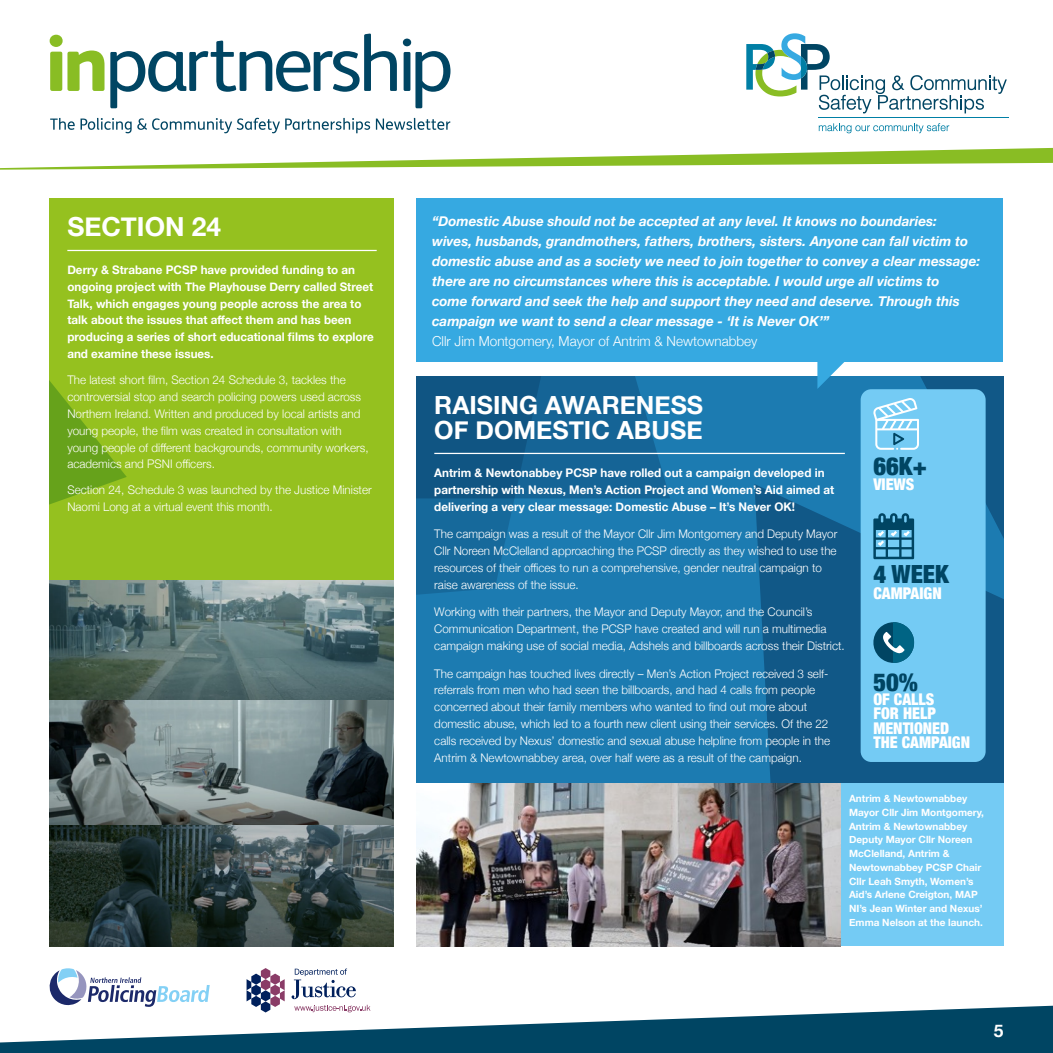
<style>
.page{position:relative;width:1053px;height:1053px;background:#fff}
.page>*{position:absolute;margin:0;border:0;box-sizing:border-box;transform-origin:0 0}
.H2_-_Header{font:700 26.25px "Helvetica Neue";color:#fff}
.H2_-_Header-2{font:700 25px/25px "Helvetica Neue";color:#fff}
.P_-_Leadin{font:900 condensed 25px "Helvetica Neue";color:#004563}
.t1{font:700 17.38px "Helvetica Neue";color:#fff}
.P_-_Leadin-2{font:900 condensed 16.12px/14.4px "Helvetica Neue";color:#fff}
.P_-_Body{font:italic 700 13.75px/20px "Helvetica Neue";color:#fff}
.P_-_Body-2{font:300 13.75px "Helvetica Neue";color:#fff}
.P_-_Body-3{font:300 11.88px/16.9px "Helvetica Neue";color:#fff}
.P_-_Leadin-3{font:700 11.88px/16.9px "Helvetica Neue";color:#fff}
.t2{font:700 10px/13.8px "Helvetica Neue";color:#fff}
</style>
<div class="page">
<svg style="left:0;top:1005px;width:1052px;height:47px;fill:#004563"></svg>
<svg style="left:7px;top:33px;width:1045px;height:135px"></svg>
<svg style="left:50px;top:35px;width:54px;height:56px"></svg>
<svg style="left:110px;top:34px;width:287px;height:74px"></svg>
<svg style="left:403px;top:39px;width:47px;height:69px"></svg>
<svg style="left:50px;top:118px;width:320px;height:15px"></svg>
<svg style="left:376px;top:118px;width:74px;height:12px"></svg>
<svg style="left:246px;top:968px;width:39px;height:44px"></svg>
<svg style="left:291px;top:968px;width:79px;height:44px"></svg>
<svg style="left:50px;top:968px;width:160px;height:38px"></svg>
<svg style="left:818px;top:123px;width:131px;height:10px"></svg>
<hr style="left:818px;top:117px;width:190px;height:1px;background:#007fa5">
<svg style="left:746px;top:33px;width:260px;height:80px"></svg>
<div style="left:50px;top:198px;width:343px;height:748px;background:#95c11f"></div>
<svg style="left:50px;top:249px;width:77px;height:255px"></svg>
<hr style="left:67px;top:250px;width:309px;height:1px;background:#fff">
<img style="left:50px;top:580px;width:343px;height:366px">
<div style="left:416px;top:198px;width:587px;height:163px;background:#36a9e1"></div>
<svg style="left:416px;top:376px;width:587px;height:407px;background:#1972a6"></svg>
<svg style="left:416px;top:376px;width:254px;height:122px;background:#135f8f"></svg>
<hr style="left:434px;top:453px;width:410px;height:1px;background:#fff">
<div style="left:840px;top:783px;width:163px;height:163px;background:#74cbf4"></div>
<svg style="left:817px;top:361px;width:32px;height:28px"></svg>
<div style="left:860px;top:389px;width:125px;height:373px;background:#74cbf4;border-radius:11px"></div>
<svg style="left:873px;top:398px;width:45px;height:52px"></svg>
<svg style="left:873px;top:622px;width:41px;height:41px"></svg>
<svg style="left:873px;top:513px;width:41px;height:46px"></svg>
<img style="left:416px;top:783px;width:424px;height:163px">
<h2 class="H2_-_Header" style="left:67px;top:206px;width:155px">SECTION 24</h2>
<p class="P_-_Leadin-3" style="left:67px;top:261px;width:308px">Derry &amp; Strabane PCSP have provided funding to an ongoing project with The Playhouse Derry called Street Talk, which engages young people across the area to talk about the issues that affect them and has been producing a series of short educational films to explore and examine these issues.</p>
<p class="P_-_Body-3" style="left:67px;top:370px;width:303px">The latest short film, Section 24 Schedule 3, tackles the controversial stop and search policing powers used across Northern Ireland. Written and produced by local artists and young people, the film was created in consultation with young people of different backgrounds, community workers, academics and PSNI officers.</p>
<p class="P_-_Body-3" style="left:67px;top:480px;width:306px">Section 24, Schedule 3 was launched by the Justice Minister<br>Naomi Long at a virtual event this month.</p>
<p class="P_-_Body" style="left:432px;top:211px;width:549px">“Domestic Abuse should not be accepted at any level. It knows no boundaries:<br>wives, husbands, grandmothers, fathers, brothers, sisters. Anyone can fall victim to domestic abuse and as a society we need to join together to convey a clear message: there are no circumstances where this is acceptable. I would urge all victims to<br>come forward and seek the help and support they need and deserve. Through this campaign we want to send a clear message - ‘It is Never OK’”</p>
<p class="P_-_Body-2" style="left:432px;top:329px;width:327px">Cllr Jim Montgomery, Mayor of Antrim &amp; Newtownabbey</p>
<h2 class="H2_-_Header-2" style="left:434px;top:393px;width:270px">RAISING AWARENESS<br>OF DOMESTIC ABUSE</h2>
<p class="P_-_Leadin-3" style="left:434px;top:464px;width:401px">Antrim &amp; Newtonabbey PCSP have rolled out a campaign developed in partnership with Nexus, Men’s Action Project and Women’s Aid aimed at delivering a very clear message: Domestic Abuse – It’s Never OK!</p>
<p class="P_-_Body-3" style="left:434px;top:524px;width:404px">The campaign was a result of the Mayor Cllr Jim Montgomery and Deputy Mayor Cllr Noreen McClelland approaching the PCSP directly as they wished to use the resources of their offices to run a comprehensive, gender neutral campaign to raise awareness of the issue.</p>
<p class="P_-_Body-3" style="left:434px;top:602px;width:412px">Working with their partners, the Mayor and Deputy Mayor, and the Council’s<br>Communication Department, the PCSP have created and will run a multimedia campaign making use of social media, Adshels and billboards across their District.</p>
<p class="P_-_Body-3" style="left:434px;top:664px;width:397px">The campaign has touched lives directly – Men’s Action Project received 3 self&shy;referrals from men who had seen the billboards, and had 4 calls from people concerned about their family members who wanted to find out more about domestic abuse, which led to a fourth new client using their services. Of the 22 calls received by Nexus’ domestic and sexual abuse helpline from people in the Antrim &amp; Newtownabbey area, over half were as a result of the campaign.</p>
<p class="P_-_Leadin" style="left:873px;top:445px;width:55px">66K+</p>
<p class="P_-_Leadin-2" style="left:873px;top:476px;width:43px">VIEWS</p>
<p class="P_-_Leadin" style="left:873px;top:553px;width:77px">4 WEEK</p>
<p class="P_-_Leadin-2" style="left:873px;top:585px;width:70px">CAMPAIGN</p>
<p class="P_-_Leadin" style="left:873px;top:661px;width:46px">50%</p>
<p class="P_-_Leadin-2" style="left:873px;top:691px;width:98px">OF CALLS<br>FOR HELP<br>MENTIONED<br>THE CAMPAIGN</p>
<p class="t2" style="left:849px;top:792px;width:136px">Antrim &amp; Newtownabbey<br>Mayor Cllr Jim Montgomery,<br>Antrim &amp; Newtownabbey<br>Deputy Mayor Cllr Noreen<br>McClelland, Antrim &amp;<br>Newtownabbey PCSP Chair<br>Cllr Leah Smyth, Women’s<br>Aid’s Arlene Creigton, MAP<br>NI’s Jean Winter and Nexus’<br>Emma Nelson at the launch.</p>
<h3 class="t1" style="left:993px;top:1016px;width:11px">5</h3>
</div>
